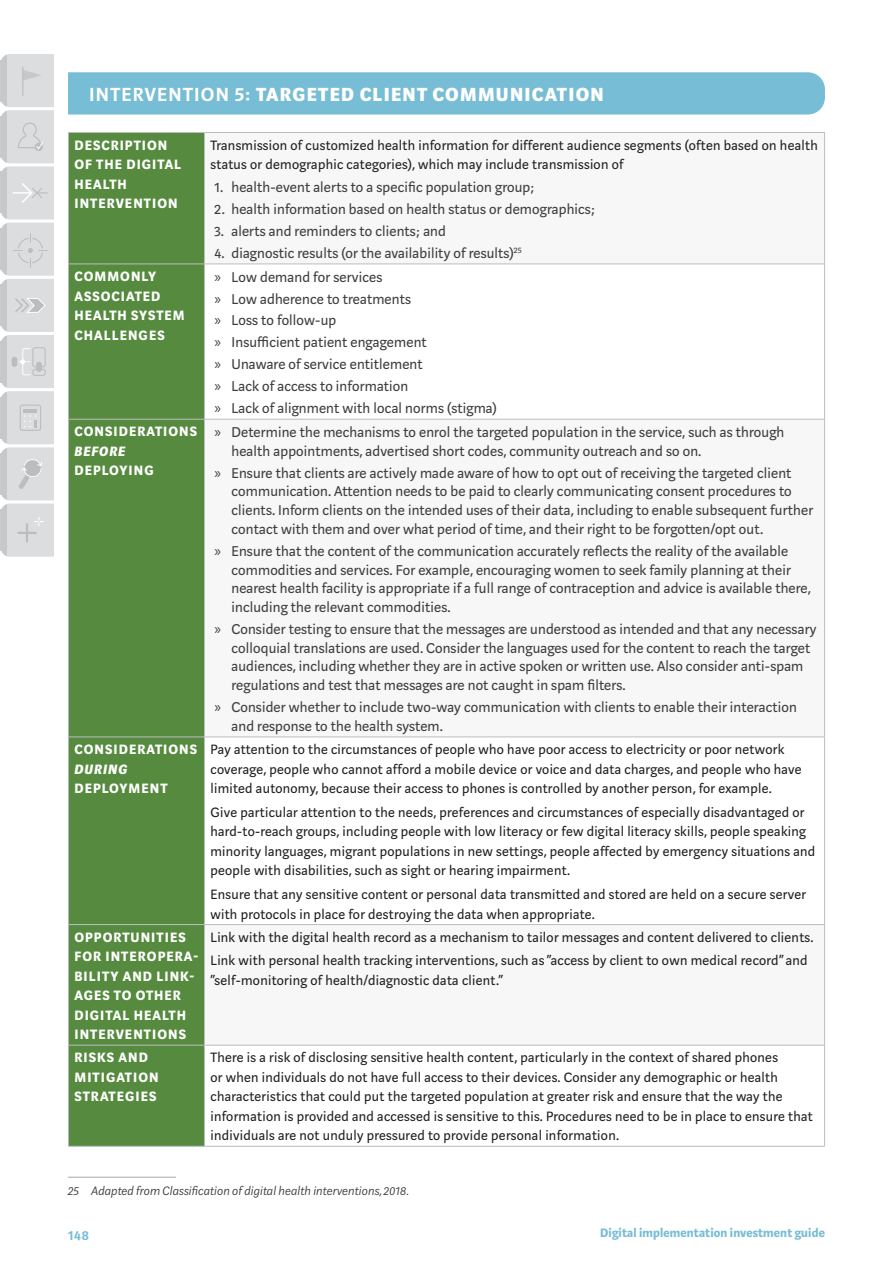
<style>
.page{position:relative;width:893px;height:1263px;background:#fff}
.page>*{position:absolute;margin:0;border:0;box-sizing:border-box;transform-origin:0 0}
.DIIG-B_Head_with_sha{font:800 21px "Marat Sans";letter-spacing:.06em;color:#fff}
.Table_bullet{font:15.75px/18.8px "Marat Sans";letter-spacing:.01em;color:#3e3e3f}
.Table_body{font:15px/19.5px "Marat Sans";letter-spacing:.02em;color:#231f20}
.Table_H2{font:700 15px/19.5px "Marat Sans";letter-spacing:.07em;color:#fff}
.t1{font:600 15px "Marat Sans";color:#78bdd6}
.DIIG_--_Footnotes{font:italic 300 13.5px "Marat Sans";letter-spacing:.01em;color:#3e3e3f}
.t2{font:700 13.5px "Marat Sans";letter-spacing:.01em;color:#78bdd6}
.s1{font-weight:600}
.s2{font-family:"Myriad Pro"}
.s3{font-weight:800;font-style:italic}
</style>
<div class="page">
<hr style="left:0;top:172px;width:4px;height:41px;background:#c7c8ca">
<hr style="left:0;top:341px;width:4px;height:41px;background:#c7c8ca">
<hr style="left:0;top:509px;width:4px;height:42px;background:#c7c8ca">
<hr style="left:0;top:116px;width:4px;height:41px;background:#c7c8ca">
<hr style="left:0;top:285px;width:4px;height:41px;background:#c7c8ca">
<hr style="left:0;top:453px;width:4px;height:42px;background:#c7c8ca">
<hr style="left:0;top:61px;width:4px;height:41px;background:#c7c8ca">
<hr style="left:0;top:229px;width:4px;height:41px;background:#c7c8ca">
<hr style="left:0;top:397px;width:4px;height:41px;background:#c7c8ca">
<svg style="left:1px;top:54px;width:53px;height:503px;background:#dbdbdd"></svg>
<div style="left:32px;top:347px;width:14px;height:20px;border:1px solid #bcbdc0;border-radius:2px"></div>
<div style="left:32px;top:369px;width:14px;height:7px;border:1px solid #bcbdc0;border-radius:2px"></div>
<div style="left:12px;top:357px;width:5px;height:10px;background:#bcbdc0;border-radius:3px"></div>
<div style="left:36px;top:362px;width:6px;height:10px;background:#bcbdc0;border-radius:3px"></div>
<div style="left:68px;top:72px;width:757px;height:43px;background:#78bdd6"></div>
<hr style="left:68px;top:1177px;width:108px;height:1px;background:#a8a9ad">
<div style="left:69px;top:133px;width:135px;height:1013px;background:#568b3f"></div>
<svg style="left:205px;top:263px;width:619px;height:782px"></svg>
<hr style="left:824px;top:264px;width:1px;height:155px;background:#bcbdc0">
<hr style="left:824px;top:737px;width:1px;height:187px;background:#bcbdc0">
<hr style="left:824px;top:1045px;width:1px;height:101px;background:#bcbdc0">
<hr style="left:204px;top:132px;width:621px;height:1px;background:#bcbdc0">
<hr style="left:824px;top:133px;width:1px;height:131px;background:#bcbdc0">
<hr style="left:204px;top:264px;width:621px;height:1px;background:#bcbdc0">
<hr style="left:204px;top:419px;width:621px;height:1px;background:#bcbdc0">
<hr style="left:824px;top:420px;width:1px;height:316px;background:#bcbdc0">
<hr style="left:204px;top:736px;width:621px;height:1px;background:#bcbdc0">
<hr style="left:204px;top:924px;width:621px;height:1px;background:#bcbdc0">
<hr style="left:824px;top:925px;width:1px;height:120px;background:#bcbdc0">
<hr style="left:204px;top:1045px;width:621px;height:1px;background:#bcbdc0">
<hr style="left:204px;top:1146px;width:621px;height:1px;background:#bcbdc0">
<hr style="left:68px;top:925px;width:1px;height:120px;background:#bcbdc0">
<hr style="left:204px;top:925px;width:1px;height:120px;background:#bcbdc0">
<hr style="left:68px;top:419px;width:136px;height:1px;background:#bcbdc0">
<hr style="left:68px;top:420px;width:1px;height:316px;background:#bcbdc0">
<hr style="left:204px;top:420px;width:1px;height:316px;background:#bcbdc0">
<hr style="left:68px;top:1045px;width:136px;height:1px;background:#bcbdc0">
<hr style="left:68px;top:1045px;width:1px;height:101px;background:#bcbdc0">
<hr style="left:204px;top:1045px;width:1px;height:101px;background:#bcbdc0">
<hr style="left:68px;top:736px;width:136px;height:1px;background:#bcbdc0">
<hr style="left:68px;top:737px;width:1px;height:187px;background:#bcbdc0">
<hr style="left:204px;top:737px;width:1px;height:187px;background:#bcbdc0">
<hr style="left:68px;top:1146px;width:136px;height:1px;background:#bcbdc0">
<hr style="left:68px;top:132px;width:136px;height:1px;background:#bcbdc0">
<hr style="left:68px;top:133px;width:1px;height:131px;background:#bcbdc0">
<hr style="left:204px;top:133px;width:1px;height:131px;background:#bcbdc0">
<hr style="left:68px;top:924px;width:136px;height:1px;background:#bcbdc0">
<hr style="left:68px;top:264px;width:136px;height:1px;background:#bcbdc0">
<hr style="left:68px;top:264px;width:1px;height:155px;background:#bcbdc0">
<hr style="left:204px;top:264px;width:1px;height:155px;background:#bcbdc0">
<p class="DIIG-B_Head_with_sha" style="left:89px;top:83px;width:516px"><span class="s1">INTERVENTION 5:</span> TARGETED CLIENT COMMUNICATION</p>
<p class="Table_H2" style="left:74px;top:135px;width:108px">DESCRIPTION<br>OF THE DIGITAL<br>HEALTH<br>INTERVENTION</p>
<p class="Table_body" style="left:210px;top:135px;width:609px">Transmission of customized health information for different audience segments (often based on health status or demographic categories), which may include transmission of</p>
<p class="Table_bullet" style="left:214px;top:178px;width:321px">1. health-event alerts to a specific population group;</p>
<p class="Table_bullet" style="left:214px;top:200px;width:382px">2. health information based on health status or demographics;</p>
<p class="Table_bullet" style="left:214px;top:222px;width:233px">3. alerts and reminders to clients; and</p>
<p class="Table_bullet" style="left:214px;top:244px;width:309px">4. diagnostic results (or the availability of results)<sup>25</sup></p>
<p class="Table_H2" style="left:74px;top:267px;width:112px">COMMONLY<br>ASSOCIATED<br>HEALTH SYSTEM<br>CHALLENGES</p>
<p class="Table_bullet" style="left:214px;top:267px;width:169px"><span class="s2">»</span> Low demand for services</p>
<p class="Table_bullet" style="left:214px;top:289px;width:198px"><span class="s2">»</span> Low adherence to treatments</p>
<p class="Table_bullet" style="left:214px;top:311px;width:123px"><span class="s2">»</span> Loss to follow-up</p>
<p class="Table_bullet" style="left:214px;top:333px;width:214px"><span class="s2">»</span> Insufficient patient engagement</p>
<p class="Table_bullet" style="left:214px;top:355px;width:210px"><span class="s2">»</span> Unaware of service entitlement</p>
<p class="Table_bullet" style="left:214px;top:377px;width:195px"><span class="s2">»</span> Lack of access to information</p>
<p class="Table_bullet" style="left:214px;top:399px;width:284px"><span class="s2">»</span> Lack of alignment with local norms (stigma)</p>
<p class="Table_H2" style="left:74px;top:422px;width:124px">CONSIDERATIONS<br><span class="s3">BEFORE<br></span>DEPLOYING</p>
<p class="Table_bullet" style="left:231px;top:423px;width:554px;text-indent:-17px"><span class="s2">»</span> Determine the mechanisms to enrol the targeted population in the service, such as through health appointments, advertised short codes, community outreach and so on.</p>
<p class="Table_bullet" style="left:231px;top:463px;width:583px;text-indent:-17px"><span class="s2">»</span> Ensure that clients are actively made aware of how to opt out of receiving the targeted client communication. Attention needs to be paid to clearly communicating consent procedures to clients. Inform clients on the intended uses of their data, including to enable subsequent further contact with them and over what period of time, and their right to be forgotten/opt out.</p>
<p class="Table_bullet" style="left:231px;top:542px;width:581px;text-indent:-17px"><span class="s2">»</span> Ensure that the content of the communication accurately reflects the reality of the available commodities and services. For example, encouraging women to seek family planning at their nearest health facility is appropriate if a full range of contraception and advice is available there, including the relevant commodities.</p>
<p class="Table_bullet" style="left:231px;top:620px;width:587px;text-indent:-17px"><span class="s2">»</span> Consider testing to ensure that the messages are understood as intended and that any necessary colloquial translations are used. Consider the languages used for the content to reach the target audiences, including whether they are in active spoken or written use. Also consider anti-spam regulations and test that messages are not caught in spam filters.</p>
<p class="Table_bullet" style="left:231px;top:698px;width:567px;text-indent:-17px"><span class="s2">»</span> Consider whether to include two-way communication with clients to enable their interaction and response to the health system.</p>
<p class="Table_H2" style="left:74px;top:740px;width:124px">CONSIDERATIONS<br><span class="s3">DURING<br></span>DEPLOYMENT</p>
<p class="Table_body" style="left:210px;top:740px;width:592px">Pay attention to the circumstances of people who have poor access to electricity or poor network coverage, people who cannot afford a mobile device or voice and data charges, and people who have limited autonomy, because their access to phones is controlled by another person, for example.</p>
<p class="Table_body" style="left:210px;top:802px;width:606px">Give particular attention to the needs, preferences and circumstances of especially disadvantaged or hard-to-reach groups, including people with low literacy or few digital literacy skills, people speaking minority languages, migrant populations in new settings, people affected by emergency situations and people with disabilities, such as sight or hearing impairment.</p>
<p class="Table_body" style="left:210px;top:885px;width:597px">Ensure that any sensitive content or personal data transmitted and stored are held on a secure server with protocols in place for destroying the data when appropriate.</p>
<p class="Table_H2" style="left:74px;top:927px;width:125px">OPPORTUNITIES<br>FOR INTEROPERA-<br>BILITY AND LINK-<br>AGES TO OTHER<br>DIGITAL HEALTH<br>INTERVENTIONS</p>
<p class="Table_body" style="left:210px;top:927px;width:605px">Link with the digital health record as a mechanism to tailor messages and content delivered to clients.</p>
<p class="Table_body" style="left:210px;top:951px;width:599px">Link with personal health tracking interventions, such as “access by client to own medical record” and “self-monitoring of health/diagnostic data client.”</p>
<p class="Table_H2" style="left:74px;top:1048px;width:86px">RISKS AND<br>MITIGATION<br>STRATEGIES</p>
<p class="Table_body" style="left:210px;top:1048px;width:604px">There is a risk of disclosing sensitive health content, particularly in the context of shared phones<br>or when individuals do not have full access to their devices. Consider any demographic or health characteristics that could put the targeted population at greater risk and ensure that the way the information is provided and accessed is sensitive to this. Procedures need to be in place to ensure that individuals are not unduly pressured to provide personal information.</p>
<p class="DIIG_--_Footnotes" style="left:68px;top:1183px;width:342px">25 Adapted from Classification of digital health interventions, 2018.</p>
<p class="t1" style="left:68px;top:1227px;width:23px">148</p>
<p class="t2" style="left:600px;top:1225px;width:226px">Digital implementation investment guide</p>
</div>
